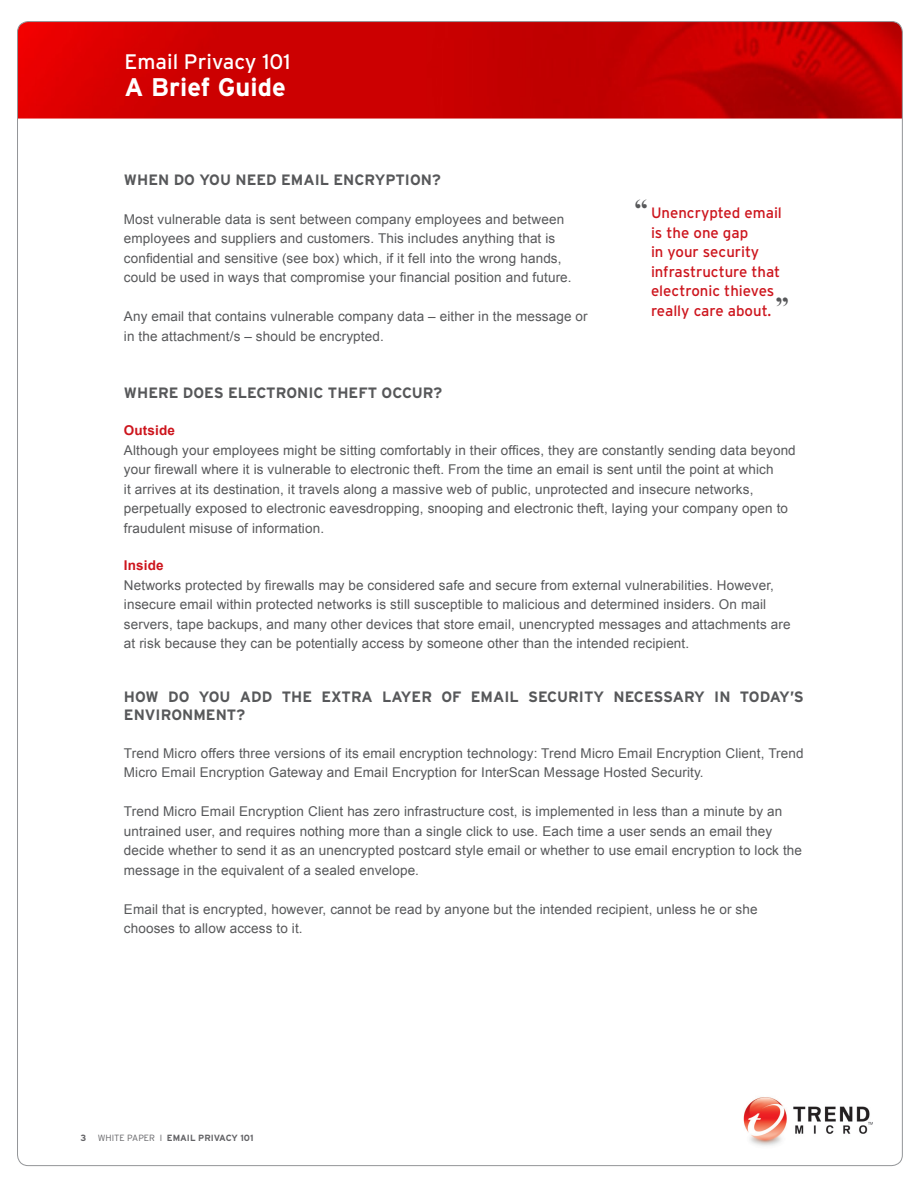
<style>
.page{position:relative;width:918px;height:1188px;background:#fff}
.page>*{position:absolute;margin:0;border:0;box-sizing:border-box;transform-origin:0 0}
.t1{font:700 25.5px "Interstate";color:#fff}
.t2{font:21px "Interstate";color:#fff}
.Main_Subhead{font:700 15px/18px "Interstate";color:#57585a}
.t3{font:15px/19.5px "Interstate";color:#cd151d}
.Body{font:13.5px/19.5px "Arial";letter-spacing:.01em;color:#57585a}
.Red_subhead{font:700 13.5px "Arial";letter-spacing:.01em;color:#cd151d}
.t4{font:700 9px "Interstate";color:#636366}
.s1{font-family:"Times New Roman";font-weight:700;font-size:27px;color:#57585a}
.s2{font-weight:300}
</style>
<div class="page">
<img style="left:19px;top:23px;width:882px;height:96px">
<img style="left:743px;top:1097px;width:129px;height:49px">
<p class="t2" style="left:125px;top:50px;width:167px">Email Privacy 101</p>
<p class="t1" style="left:125px;top:73px;width:163px">A Brief Guide</p>
<p class="Main_Subhead" style="left:124px;top:170px;width:318px">WHEN DO YOU NEED EMAIL ENCRYPTION?</p>
<p class="Body" style="left:124px;top:209px;width:449px">Most vulnerable data is sent between company employees and between employees and suppliers and customers. This includes anything that is confidential and sensitive (see box) which, if it fell into the wrong hands, could be used in ways that compromise your financial position and future.</p>
<p class="Body" style="left:124px;top:307px;width:465px">Any email that contains vulnerable company data – either in the message or in the attachment/s – should be encrypted.</p>
<p class="t3" style="left:651px;top:203px;width:139px;text-indent:-16px"><span class="s1">“</span> Unencrypted email is the one gap<br>in your security infrastructure that electronic thieves really care about. <span class="s1">”</span></p>
<p class="Main_Subhead" style="left:124px;top:383px;width:320px">WHERE DOES ELECTRONIC THEFT OCCUR?</p>
<p class="Red_subhead" style="left:124px;top:421px;width:53px">Outside</p>
<p class="Body" style="left:124px;top:440px;width:673px">Although your employees might be sitting comfortably in their offices, they are constantly sending data beyond your firewall where it is vulnerable to electronic theft. From the time an email is sent until the point at which<br>it arrives at its destination, it travels along a massive web of public, unprotected and insecure networks, perpetually exposed to electronic eavesdropping, snooping and electronic theft, laying your company open to fraudulent misuse of information.</p>
<p class="Red_subhead" style="left:124px;top:556px;width:41px">Inside</p>
<p class="Body" style="left:124px;top:575px;width:668px">Networks protected by firewalls may be considered safe and secure from external vulnerabilities. However, insecure email within protected networks is still susceptible to malicious and determined insiders. On mail servers, tape backups, and many other devices that store email, unencrypted messages and attachments are at risk because they can be potentially access by someone other than the intended recipient.</p>
<p class="Main_Subhead" style="left:124px;top:688px;width:681px">HOW DO YOU ADD THE EXTRA LAYER OF EMAIL SECURITY NECESSARY IN TODAY’S<br>ENVIRONMENT?</p>
<p class="Body" style="left:124px;top:743px;width:681px">Trend Micro offers three versions of its email encryption technology: Trend Micro Email Encryption Client, Trend<br>Micro Email Encryption Gateway and Email Encryption for InterScan Message Hosted Security.</p>
<p class="Body" style="left:124px;top:802px;width:680px">Trend Micro Email Encryption Client has zero infrastructure cost, is implemented in less than a minute by an untrained user, and requires nothing more than a single click to use. Each time a user sends an email they decide whether to send it as an unencrypted postcard style email or whether to use email encryption to lock the message in the equivalent of a sealed envelope.</p>
<p class="Body" style="left:124px;top:899px;width:635px">Email that is encrypted, however, cannot be read by anyone but the intended recipient, unless he or she chooses to allow access to it.</p>
<p class="t4" style="left:80px;top:1133px;width:7px">3</p>
<p class="t4" style="left:98px;top:1133px;width:157px"><span class="s2">WHITE PAPER I</span> EMAIL PRIVACY 101</p>
</div>
